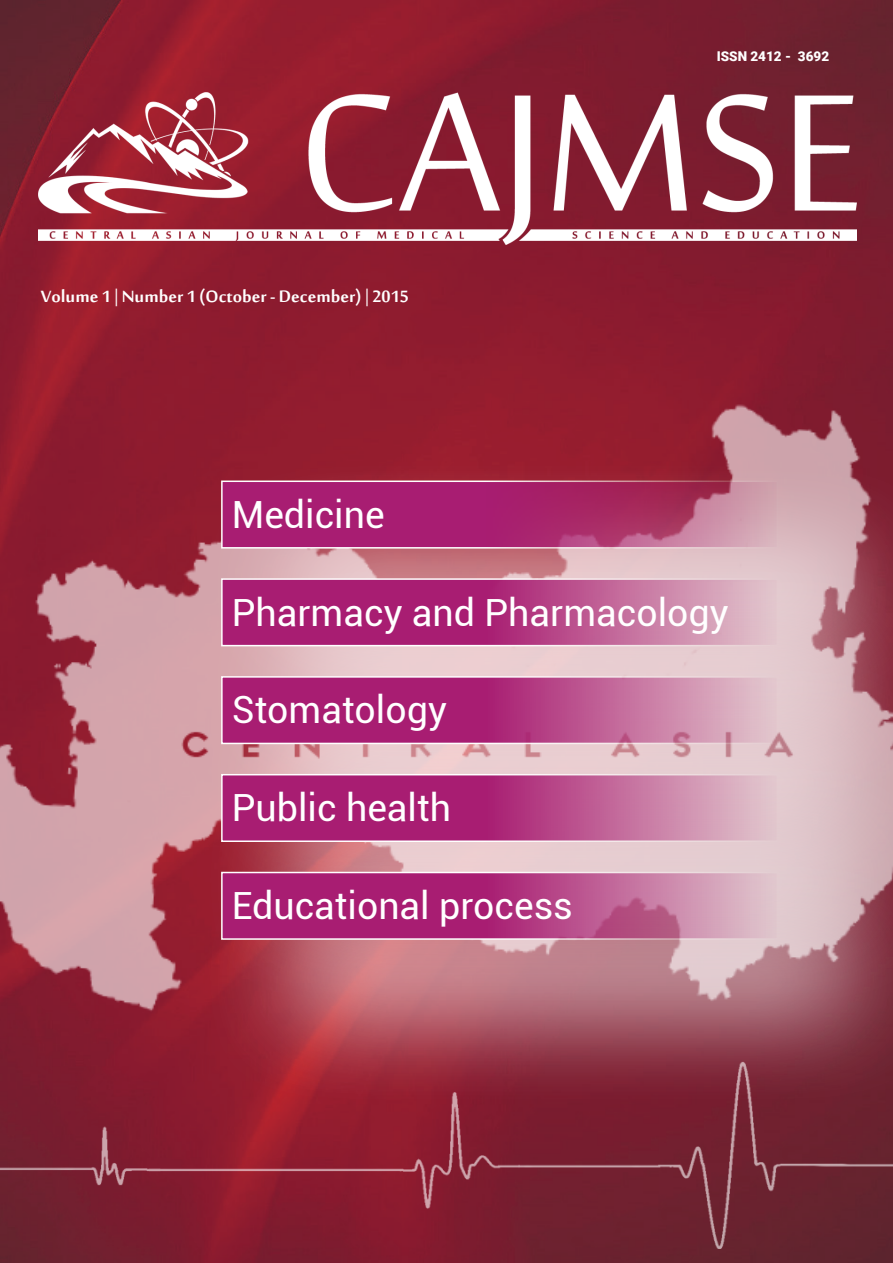
<style>
.page{position:relative;width:893px;height:1263px;background:#fff}
.page>*{position:absolute;margin:0;border:0;box-sizing:border-box;transform-origin:0 0}
.t1{font:37.5px "Roboto";color:#fff}
.t2{font:700 22.5px "Sakkal Majalla";color:#fff}
.t3{font:900 13.5px "Roboto";color:#fff}
</style>
<div class="page">
<img style="left:0;top:0;width:893px;height:1263px">
<img style="left:0;top:347px;width:893px;height:714px">
<div style="left:200px;top:457px;width:693px;height:259px;background:#fff;opacity:.75"></div>
<svg style="left:221px;top:480px;width:557px;height:69px;background:#b03c7a"></svg>
<div style="left:200px;top:555px;width:693px;height:258px;background:#fff;opacity:.75"></div>
<svg style="left:221px;top:578px;width:557px;height:68px;background:#ba518e"></svg>
<div style="left:200px;top:653px;width:693px;height:258px;background:#fff;opacity:.75"></div>
<svg style="left:221px;top:676px;width:557px;height:68px;background:#ba518e"></svg>
<div style="left:200px;top:751px;width:693px;height:258px;background:#fff;opacity:.75"></div>
<svg style="left:221px;top:774px;width:557px;height:68px;background:#ba528f"></svg>
<div style="left:200px;top:849px;width:693px;height:258px;background:#fff;opacity:.75"></div>
<svg style="left:221px;top:872px;width:557px;height:68px;background:#b84f8c"></svg>
<img style="left:0;top:1061px;width:892px;height:187px">
<img style="left:38px;top:93px;width:818px;height:151px">
<p class="t2" style="left:41px;top:284px;width:370px">Volume 1 | Number 1 (October - December) | 2015</p>
<p class="t1" style="left:232px;top:488px;width:154px">Medicine</p>
<p class="t3" style="left:717px;top:47px;width:114px">ISSN 2412 - 3692</p>
<p class="t1" style="left:232px;top:586px;width:498px">Pharmacy and Pharmacology</p>
<p class="t1" style="left:232px;top:684px;width:217px">Stomatology</p>
<p class="t1" style="left:232px;top:782px;width:221px">Public health</p>
<p class="t1" style="left:232px;top:879px;width:343px">Educational process</p>
</div>
